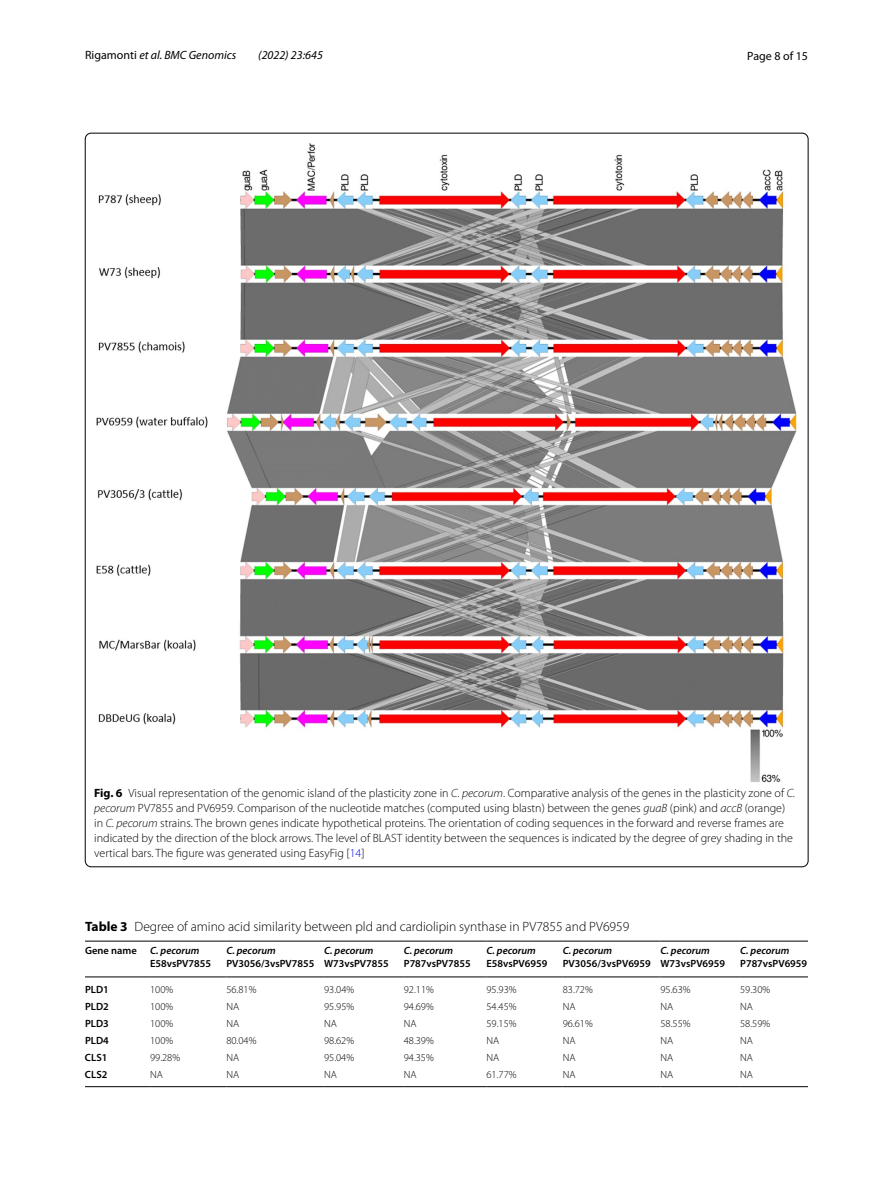
<style>
.page{position:relative;width:893px;height:1187px;background:#fff}
.page>*{position:absolute;margin:0;border:0;box-sizing:border-box;transform-origin:0 0}
.t1{font:300 13.5px "Myriad Pro";color:#000}
.t2{font:300 12px/15px "Myriad Pro";color:#000}
.t3{font:italic 12px "Myriad Pro";color:#000}
.t4{font:12px "Myriad Pro";color:#000}
.t5{font:300 10.5px "Myriad Pro";color:#000}
.t6{font:600 10.5px "Myriad Pro";color:#000}
.t7{font:italic 600 10.5px "Myriad Pro";color:#000}
.s1{font-style:normal}
.s2{font-weight:700}
.s3{font-style:italic}
.s4{color:#00f}
</style>
<div class="page">
<img style="left:96px;top:143px;width:701px;height:639px">
<hr style="left:85px;top:940px;width:65px;height:1px;background:#000">
<hr style="left:85px;top:976px;width:65px;height:1px;background:#000">
<hr style="left:150px;top:940px;width:76px;height:1px;background:#000">
<hr style="left:150px;top:976px;width:76px;height:1px;background:#000">
<hr style="left:226px;top:940px;width:98px;height:1px;background:#000">
<hr style="left:226px;top:976px;width:98px;height:1px;background:#000">
<hr style="left:324px;top:940px;width:80px;height:1px;background:#000">
<hr style="left:324px;top:976px;width:80px;height:1px;background:#000">
<hr style="left:404px;top:940px;width:82px;height:1px;background:#000">
<hr style="left:404px;top:976px;width:82px;height:1px;background:#000">
<hr style="left:486px;top:940px;width:77px;height:1px;background:#000">
<hr style="left:486px;top:976px;width:77px;height:1px;background:#000">
<hr style="left:563px;top:940px;width:97px;height:1px;background:#000">
<hr style="left:563px;top:976px;width:97px;height:1px;background:#000">
<hr style="left:660px;top:940px;width:80px;height:1px;background:#000">
<hr style="left:660px;top:976px;width:80px;height:1px;background:#000">
<hr style="left:740px;top:940px;width:68px;height:1px;background:#000">
<hr style="left:740px;top:976px;width:68px;height:1px;background:#000">
<hr style="left:85px;top:1086px;width:65px;height:1px;background:#000">
<hr style="left:150px;top:1086px;width:76px;height:1px;background:#000">
<hr style="left:226px;top:1086px;width:98px;height:1px;background:#000">
<hr style="left:324px;top:1086px;width:80px;height:1px;background:#000">
<hr style="left:404px;top:1086px;width:82px;height:1px;background:#000">
<hr style="left:486px;top:1086px;width:77px;height:1px;background:#000">
<hr style="left:563px;top:1086px;width:97px;height:1px;background:#000">
<hr style="left:660px;top:1086px;width:80px;height:1px;background:#000">
<hr style="left:740px;top:1086px;width:68px;height:1px;background:#000">
<p class="t3" style="left:85px;top:48px;width:153px"><span class="s1">Rigamonti</span> et al. BMC Genomics</p>
<p class="t3" style="left:258px;top:48px;width:66px">(2022) 23:645</p>
<p class="t4" style="left:747px;top:48px;width:62px">Page 8 of 15</p>
<p class="t2" style="left:94px;top:785px;width:703px"><span class="s2">Fig. 6</span> Visual representation of the genomic island of the plasticity zone in <span class="s3">C. pecorum</span>. Comparative analysis of the genes in the plasticity zone of <span class="s3">C. pecorum</span> PV7855 and PV6959. Comparison of the nucleotide matches (computed using blastn) between the genes <span class="s3">guaB</span> (pink) and <span class="s3">accB</span> (orange) in <span class="s3">C. pecorum</span> strains. The brown genes indicate hypothetical proteins. The orientation of coding sequences in the forward and reverse frames are indicated by the direction of the block arrows. The level of BLAST identity between the sequences is indicated by the degree of grey shading in the vertical bars. The figure was generated using EasyFig [<span class="s4">14</span>]</p>
<p class="t1" style="left:85px;top:919px;width:546px"><span class="s2">Table 3</span> Degree of amino acid similarity between pld and cardiolipin synthase in PV7855 and PV6959</p>
<p class="t6" style="left:85px;top:944px;width:53px">Gene name</p>
<p class="t7" style="left:150px;top:944px;width:51px">C. pecorum</p>
<p class="t6" style="left:150px;top:956px;width:62px">E58vsPV7855</p>
<p class="t7" style="left:226px;top:944px;width:51px">C. pecorum</p>
<p class="t6" style="left:226px;top:956px;width:90px">PV3056/3vsPV7855</p>
<p class="t7" style="left:324px;top:944px;width:51px">C. pecorum</p>
<p class="t6" style="left:324px;top:956px;width:66px">W73vsPV7855</p>
<p class="t7" style="left:404px;top:944px;width:51px">C. pecorum</p>
<p class="t6" style="left:404px;top:956px;width:69px">P787vsPV7855</p>
<p class="t7" style="left:486px;top:944px;width:51px">C. pecorum</p>
<p class="t6" style="left:486px;top:956px;width:62px">E58vsPV6959</p>
<p class="t7" style="left:563px;top:944px;width:51px">C. pecorum</p>
<p class="t6" style="left:563px;top:956px;width:90px">PV3056/3vsPV6959</p>
<p class="t7" style="left:660px;top:944px;width:51px">C. pecorum</p>
<p class="t6" style="left:660px;top:956px;width:66px">W73vsPV6959</p>
<p class="t7" style="left:740px;top:944px;width:51px">C. pecorum</p>
<p class="t6" style="left:740px;top:956px;width:69px">P787vsPV6959</p>
<p class="t6" style="left:85px;top:982px;width:25px">PLD1</p>
<p class="t5" style="left:150px;top:983px;width:25px">100%</p>
<p class="t5" style="left:226px;top:983px;width:32px">56.81%</p>
<p class="t5" style="left:324px;top:983px;width:32px">93.04%</p>
<p class="t5" style="left:404px;top:983px;width:32px">92.11%</p>
<p class="t5" style="left:486px;top:983px;width:32px">95.93%</p>
<p class="t5" style="left:563px;top:983px;width:32px">83.72%</p>
<p class="t5" style="left:660px;top:983px;width:32px">95.63%</p>
<p class="t5" style="left:740px;top:983px;width:32px">59.30%</p>
<p class="t6" style="left:85px;top:999px;width:25px">PLD2</p>
<p class="t5" style="left:150px;top:1000px;width:25px">100%</p>
<p class="t5" style="left:226px;top:1000px;width:14px">NA</p>
<p class="t5" style="left:324px;top:1000px;width:32px">95.95%</p>
<p class="t5" style="left:404px;top:1000px;width:32px">94.69%</p>
<p class="t5" style="left:486px;top:1000px;width:32px">54.45%</p>
<p class="t5" style="left:563px;top:1000px;width:14px">NA</p>
<p class="t5" style="left:660px;top:1000px;width:14px">NA</p>
<p class="t5" style="left:740px;top:1000px;width:14px">NA</p>
<p class="t6" style="left:85px;top:1016px;width:25px">PLD3</p>
<p class="t5" style="left:150px;top:1017px;width:25px">100%</p>
<p class="t5" style="left:226px;top:1017px;width:14px">NA</p>
<p class="t5" style="left:324px;top:1017px;width:14px">NA</p>
<p class="t5" style="left:404px;top:1017px;width:14px">NA</p>
<p class="t5" style="left:486px;top:1017px;width:32px">59.15%</p>
<p class="t5" style="left:563px;top:1017px;width:32px">96.61%</p>
<p class="t5" style="left:660px;top:1017px;width:32px">58.55%</p>
<p class="t5" style="left:740px;top:1017px;width:32px">58.59%</p>
<p class="t6" style="left:85px;top:1033px;width:25px">PLD4</p>
<p class="t5" style="left:150px;top:1034px;width:25px">100%</p>
<p class="t5" style="left:226px;top:1034px;width:32px">80.04%</p>
<p class="t5" style="left:324px;top:1034px;width:32px">98.62%</p>
<p class="t5" style="left:404px;top:1034px;width:32px">48.39%</p>
<p class="t5" style="left:486px;top:1034px;width:14px">NA</p>
<p class="t5" style="left:563px;top:1034px;width:14px">NA</p>
<p class="t5" style="left:660px;top:1034px;width:14px">NA</p>
<p class="t5" style="left:740px;top:1034px;width:14px">NA</p>
<p class="t6" style="left:85px;top:1050px;width:24px">CLS1</p>
<p class="t5" style="left:150px;top:1051px;width:32px">99.28%</p>
<p class="t5" style="left:226px;top:1051px;width:14px">NA</p>
<p class="t5" style="left:324px;top:1051px;width:32px">95.04%</p>
<p class="t5" style="left:404px;top:1051px;width:32px">94.35%</p>
<p class="t5" style="left:486px;top:1051px;width:14px">NA</p>
<p class="t5" style="left:563px;top:1051px;width:14px">NA</p>
<p class="t5" style="left:660px;top:1051px;width:14px">NA</p>
<p class="t5" style="left:740px;top:1051px;width:14px">NA</p>
<p class="t6" style="left:85px;top:1067px;width:24px">CLS2</p>
<p class="t5" style="left:150px;top:1068px;width:14px">NA</p>
<p class="t5" style="left:226px;top:1068px;width:14px">NA</p>
<p class="t5" style="left:324px;top:1068px;width:14px">NA</p>
<p class="t5" style="left:404px;top:1068px;width:14px">NA</p>
<p class="t5" style="left:486px;top:1068px;width:32px">61.77%</p>
<p class="t5" style="left:563px;top:1068px;width:14px">NA</p>
<p class="t5" style="left:660px;top:1068px;width:14px">NA</p>
<p class="t5" style="left:740px;top:1068px;width:14px">NA</p>
</div>
